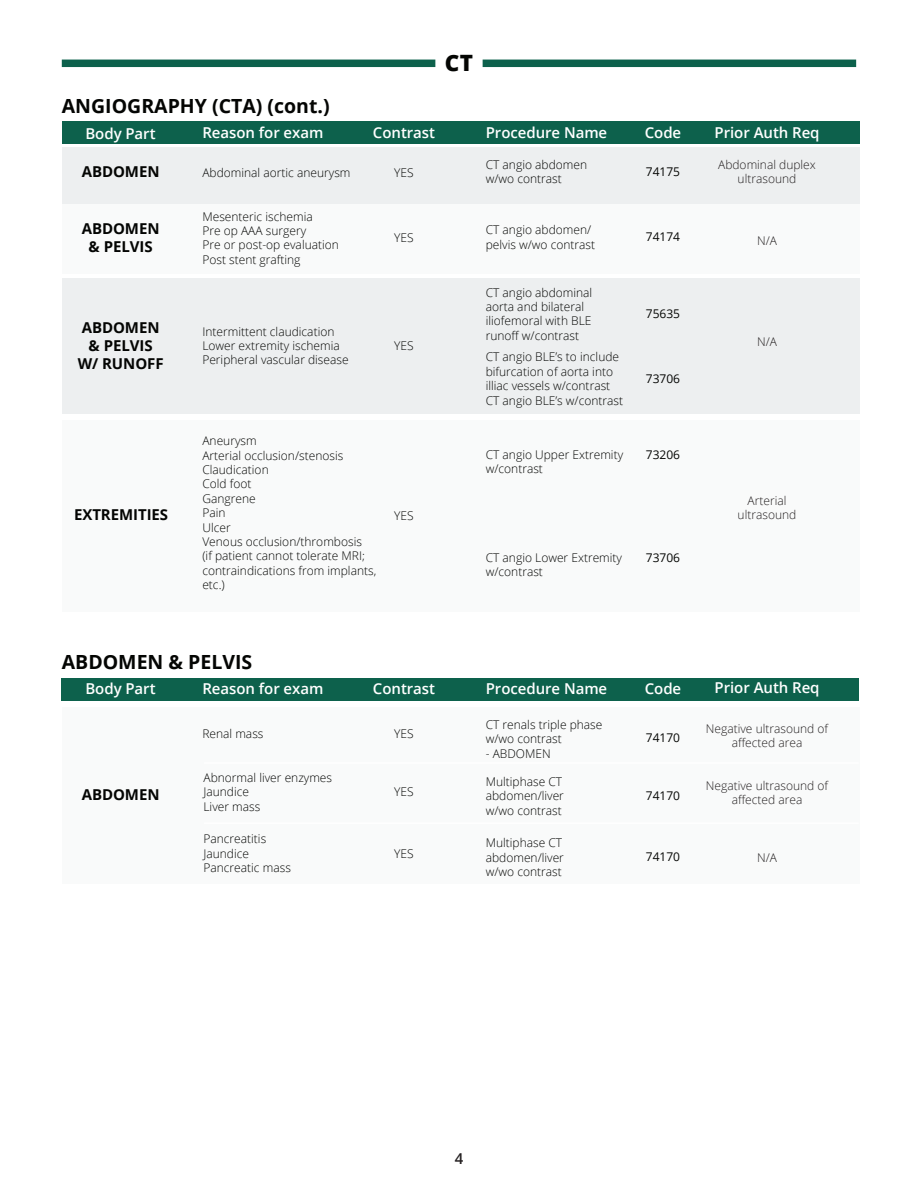
<style>
.page{position:relative;width:918px;height:1188px;background:#fff}
.page>*{position:absolute;margin:0;border:0;box-sizing:border-box;transform-origin:0 0}
.t1{font:800 22.5px "Open Sans";color:#040503}
.t2{font:700 19.5px "Open Sans";color:#040503}
.t3{font:600 15px "Open Sans";letter-spacing:-.005em;color:#fff}
.t4{font:700 15px/18px "Open Sans";letter-spacing:-.005em;color:#040503;text-align:center}
.t5{font:600 15px "Open Sans";color:#231f20}
.t6{font:300 12px/14.4px "Open Sans";color:#040503}
.t7{font:300 12px/14.4px "Open Sans";color:#231f20;text-align:center}
.t8{font:12px "Open Sans";color:#040503}
</style>
<div class="page">
<div style="left:62px;top:147px;width:797px;height:57px;background:#edeff0"></div>
<div style="left:62px;top:278px;width:797px;height:136px;background:#edeff0"></div>
<div style="left:62px;top:204px;width:797px;height:69px;background:#f9fafa"></div>
<div style="left:62px;top:707px;width:797px;height:177px;background:#f9fafa"></div>
<hr style="left:204px;top:762px;width:655px;height:2px;background:#fff">
<div style="left:62px;top:678px;width:797px;height:22px;background:#0d614c"></div>
<hr style="left:204px;top:822px;width:655px;height:2px;background:#fff">
<div style="left:62px;top:420px;width:797px;height:192px;background:#f9fafa"></div>
<div style="left:62px;top:121px;width:797px;height:23px;background:#0d614c"></div>
<div style="left:483px;top:60px;width:373px;height:7px;background:#0d614c"></div>
<div style="left:62px;top:60px;width:373px;height:7px;background:#0d614c"></div>
<h1 class="t1" style="left:445px;top:46px;width:30px">CT</h1>
<h2 class="t2" style="left:62px;top:92px;width:269px">ANGIOGRAPHY (CTA) (cont.)</h2>
<p class="t3" style="left:85px;top:123px;width:72px">Body Part</p>
<p class="t3" style="left:202px;top:122px;width:123px">Reason for exam</p>
<p class="t3" style="left:373px;top:122px;width:64px">Contrast</p>
<p class="t3" style="left:486px;top:122px;width:123px">Procedure Name</p>
<p class="t3" style="left:645px;top:122px;width:38px">Code</p>
<p class="t3" style="left:715px;top:122px;width:107px">Prior Auth Req</p>
<p class="t6" style="left:486px;top:157px;width:103px">CT angio abdomen w/wo contrast</p>
<p class="t4" style="left:82px;top:163px;width:79px">ABDOMEN</p>
<p class="t8" style="left:646px;top:163px;width:36px">74175</p>
<p class="t6" style="left:202px;top:165px;width:150px">Abdominal aortic aneurysm</p>
<p class="t6" style="left:394px;top:165px;width:21px">YES</p>
<p class="t6" style="left:202px;top:209px;width:138px">Mesenteric ischemia<br>Pre op AAA surgery<br>Pre or post-op evaluation<br>Post stent grafting</p>
<p class="t4" style="left:82px;top:219px;width:79px">ABDOMEN &amp; PELVIS</p>
<p class="t8" style="left:646px;top:229px;width:36px">74174</p>
<p class="t6" style="left:486px;top:222px;width:111px">CT angio abdomen/ pelvis w/wo contrast</p>
<p class="t6" style="left:394px;top:230px;width:21px">YES</p>
<p class="t4" style="left:78px;top:318px;width:88px">ABDOMEN &amp; PELVIS<br>W/ RUNOFF</p>
<p class="t6" style="left:202px;top:324px;width:148px">Intermittent claudication<br>Lower extremity ischemia<br>Peripheral vascular disease</p>
<p class="t6" style="left:394px;top:338px;width:21px">YES</p>
<p class="t6" style="left:202px;top:433px;width:175px">Aneurysm<br>Arterial occlusion/stenosis<br>Claudication<br>Cold foot<br>Gangrene<br>Pain<br>Ulcer<br>Venous occlusion/thrombosis<br>(if patient cannot tolerate MRI; contraindications from implants, etc.)</p>
<p class="t4" style="left:74px;top:505px;width:96px">EXTREMITIES</p>
<p class="t6" style="left:394px;top:508px;width:21px">YES</p>
<p class="t6" style="left:486px;top:285px;width:108px">CT angio abdominal aorta and bilateral iliofemoral with BLE runoff w/contrast</p>
<p class="t6" style="left:486px;top:350px;width:139px">CT angio BLE’s to include bifurcation of aorta into illiac vessels w/contrast<br>CT angio BLE’s w/contrast</p>
<p class="t8" style="left:646px;top:306px;width:36px">75635</p>
<p class="t8" style="left:646px;top:370px;width:36px">73706</p>
<p class="t6" style="left:486px;top:447px;width:139px">CT angio Upper Extremity</p>
<p class="t8" style="left:646px;top:447px;width:36px">73206</p>
<p class="t6" style="left:486px;top:462px;width:59px">w/contrast</p>
<p class="t6" style="left:486px;top:550px;width:138px">CT angio Lower Extremity</p>
<p class="t8" style="left:646px;top:549px;width:36px">73706</p>
<p class="t6" style="left:486px;top:564px;width:59px">w/contrast</p>
<h2 class="t2" style="left:62px;top:649px;width:192px">ABDOMEN &amp; PELVIS</h2>
<p class="t3" style="left:85px;top:678px;width:72px">Body Part</p>
<p class="t3" style="left:202px;top:678px;width:123px">Reason for exam</p>
<p class="t3" style="left:373px;top:678px;width:64px">Contrast</p>
<p class="t3" style="left:486px;top:678px;width:123px">Procedure Name</p>
<p class="t3" style="left:645px;top:678px;width:38px">Code</p>
<p class="t4" style="left:82px;top:785px;width:79px">ABDOMEN</p>
<p class="t6" style="left:202px;top:727px;width:63px">Renal mass</p>
<p class="t6" style="left:203px;top:770px;width:130px">Abnormal liver enzymes<br>Jaundice<br>Liver mass</p>
<p class="t6" style="left:203px;top:831px;width:89px">Pancreatitis<br>Jaundice<br>Pancreatic mass</p>
<p class="t6" style="left:486px;top:717px;width:118px">CT renals triple phase w/wo contrast</p>
<p class="t6" style="left:486px;top:746px;width:66px">- ABDOMEN</p>
<p class="t6" style="left:394px;top:727px;width:21px">YES</p>
<p class="t8" style="left:646px;top:730px;width:36px">74170</p>
<p class="t6" style="left:394px;top:785px;width:21px">YES</p>
<p class="t6" style="left:486px;top:774px;width:80px">Multiphase CT abdomen/liver w/wo contrast</p>
<p class="t8" style="left:646px;top:788px;width:36px">74170</p>
<p class="t6" style="left:486px;top:835px;width:80px">Multiphase CT abdomen/liver w/wo contrast</p>
<p class="t6" style="left:394px;top:846px;width:21px">YES</p>
<p class="t8" style="left:646px;top:849px;width:36px">74170</p>
<p class="t7" style="left:718px;top:157px;width:99px">Abdominal duplex ultrasound</p>
<p class="t7" style="left:757px;top:234px;width:21px">N/A</p>
<p class="t7" style="left:757px;top:334px;width:21px">N/A</p>
<p class="t7" style="left:738px;top:493px;width:60px">Arterial ultrasound</p>
<p class="t3" style="left:715px;top:678px;width:107px">Prior Auth Req</p>
<p class="t7" style="left:706px;top:721px;width:124px">Negative ultrasound of affected area</p>
<p class="t7" style="left:706px;top:778px;width:124px">Negative ultrasound of affected area</p>
<p class="t7" style="left:757px;top:850px;width:21px">N/A</p>
<p class="t5" style="left:455px;top:1148px;width:10px">4</p>
</div>
